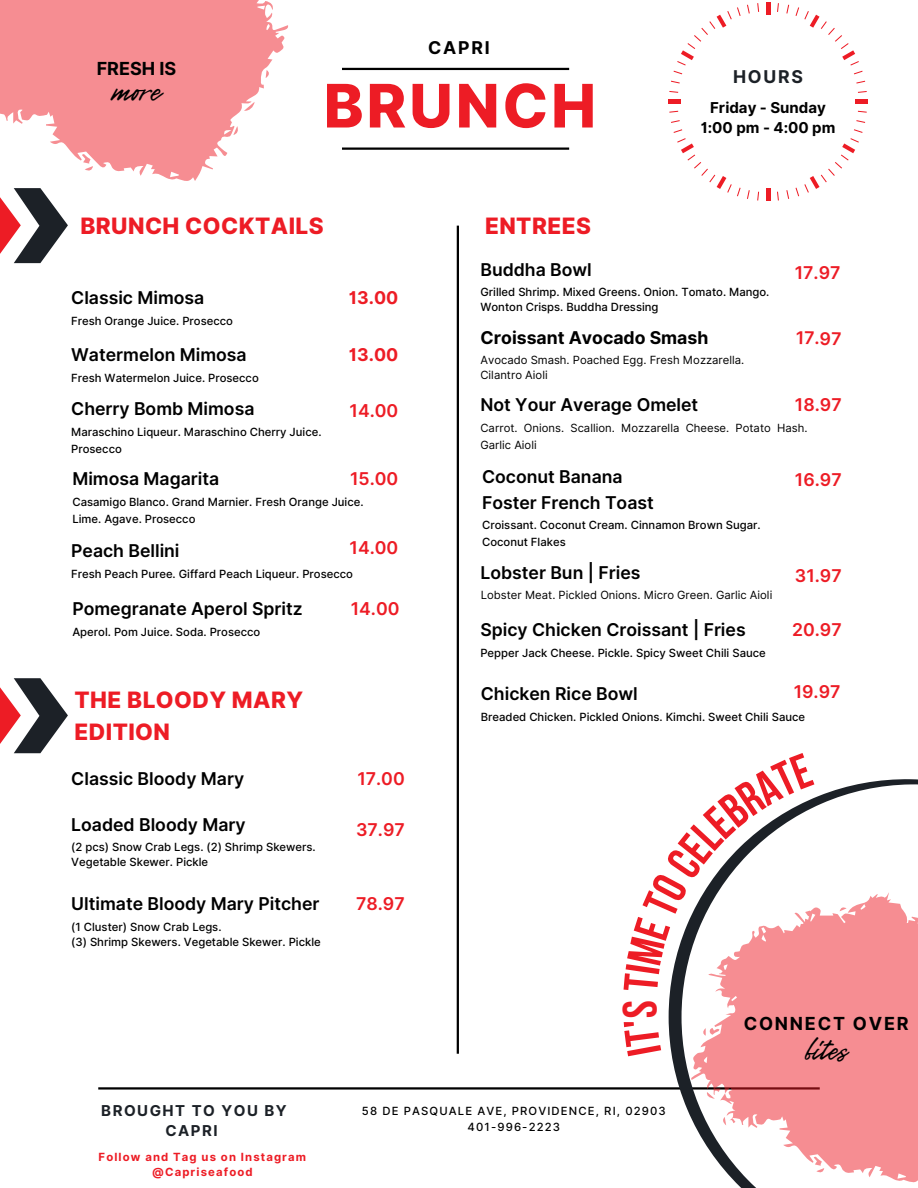
<style>
.page{position:relative;width:918px;height:1188px;background:#fff}
.page>*{position:absolute;margin:0;border:0;box-sizing:border-box;transform-origin:0 0}
.t1{font:800 60px "Inter";letter-spacing:.05em;color:#ed1c25}
.t2{font:39.45px "Gentlemens Script";color:#000}
.t3{font:39px "Gentlemens Script";color:#000}
.t4{font:800 22.5px/31.8px "Inter";letter-spacing:.02em;color:#ed1c25}
.t5{font:700 18px "Inter";letter-spacing:.1em;color:#000}
.t6{font:600 17.7px "Inter";color:#000}
.t7{font:600 17.7px "Inter";color:#ed1c25}
.t8{font:700 17.7px "Inter";color:#000}
.t9{font:700 17.7px "Inter";color:#ed1c25}
.t10{font:700 17.7px "Inter";letter-spacing:.1em;color:#1c2127}
.t11{font:700 15px "Inter";color:#000}
.t12{font:700 15px "Inter";letter-spacing:.1em;color:#1c2127}
.t13{font:500 11.25px "Inter";color:#000}
.t14{font:11.25px/17px "Inter";color:#000}
.t15{font:500 11.25px "Inter";letter-spacing:.1em;color:#000}
.t16{font:700 11.25px "Inter";letter-spacing:.1em;color:#ed1c25}
</style>
<div class="page">
<hr style="left:98px;top:1087px;width:722px;height:3px;background:#000">
<hr style="left:342px;top:148px;width:227px;height:2px;background:#000">
<hr style="left:342px;top:68px;width:227px;height:2px;background:#000">
<svg style="left:0;top:0;width:288px;height:181px;fill:#f68d92"></svg>
<svg style="left:0;top:188px;width:68px;height:75px"></svg>
<svg style="left:0;top:678px;width:68px;height:75px"></svg>
<svg style="left:757px;top:3px;width:2px;height:9px"></svg>
<svg style="left:747px;top:5px;width:3px;height:9px"></svg>
<svg style="left:671px;top:81px;width:9px;height:3px"></svg>
<svg style="left:669px;top:91px;width:9px;height:2px"></svg>
<svg style="left:669px;top:111px;width:9px;height:2px"></svg>
<svg style="left:671px;top:120px;width:9px;height:3px"></svg>
<svg style="left:747px;top:190px;width:3px;height:9px"></svg>
<svg style="left:757px;top:192px;width:2px;height:9px"></svg>
<svg style="left:777px;top:192px;width:2px;height:9px"></svg>
<svg style="left:786px;top:190px;width:3px;height:9px"></svg>
<svg style="left:856px;top:120px;width:9px;height:3px"></svg>
<svg style="left:858px;top:111px;width:9px;height:2px"></svg>
<svg style="left:858px;top:91px;width:9px;height:2px"></svg>
<svg style="left:856px;top:81px;width:9px;height:3px"></svg>
<svg style="left:786px;top:5px;width:3px;height:9px"></svg>
<svg style="left:777px;top:3px;width:2px;height:9px"></svg>
<hr style="left:766px;top:2px;width:4px;height:13px;background:#ed1c25">
<svg style="left:674px;top:7px;width:67px;height:67px"></svg>
<hr style="left:669px;top:100px;width:12px;height:4px;background:#ed1c25">
<svg style="left:674px;top:129px;width:67px;height:67px"></svg>
<hr style="left:766px;top:189px;width:4px;height:12px;background:#ed1c25">
<svg style="left:796px;top:129px;width:67px;height:67px"></svg>
<hr style="left:855px;top:100px;width:13px;height:4px;background:#ed1c25">
<svg style="left:796px;top:7px;width:67px;height:67px"></svg>
<svg style="left:669px;top:779px;width:249px;height:409px;fill:#f68d92"></svg>
<hr style="left:457px;top:226px;width:2px;height:828px;background:#000">
<svg style="left:669px;top:779px;width:145px;height:214px"></svg>
<h6 class="t5" style="left:97px;top:58px;width:81px">FRESH IS</h6>
<h6 class="t2" style="left:112px;top:66px;width:50px">more</h6>
<h6 class="t8" style="left:428px;top:37px;width:63px">CAPRI</h6>
<p class="t1" style="left:324px;top:69px;width:274px">BRUNCH</p>
<h5 class="t4" style="left:80px;top:210px;width:245px">BRUNCH COCKTAILS</h5>
<p class="t4" style="left:485px;top:209px;width:108px">ENTREES</p>
<h6 class="t10" style="left:733px;top:66px;width:71px">HOURS</h6>
<p class="t11" style="left:710px;top:98px;width:117px">Friday - Sunday</p>
<h6 class="t11" style="left:701px;top:119px;width:136px">1:00 pm - 4:00 pm</h6>
<p class="t6" style="left:71px;top:287px;width:135px">Classic Mimosa</p>
<h3 class="t9" style="left:349px;top:287px;width:51px">13.00</h3>
<h5 class="t13" style="left:71px;top:314px;width:163px">Fresh Orange Juice. Prosecco</h5>
<p class="t6" style="left:71px;top:344px;width:177px">Watermelon Mimosa</p>
<h5 class="t9" style="left:349px;top:344px;width:51px">13.00</h5>
<p class="t13" style="left:71px;top:371px;width:189px">Fresh Watermelon Juice. Prosecco</p>
<p class="t6" style="left:71px;top:398px;width:185px">Cherry Bomb Mimosa</p>
<h1 class="t7" style="left:350px;top:400px;width:50px">14.00</h1>
<h4 class="t13" style="left:71px;top:425px;width:252px">Maraschino Liqueur. Maraschino Cherry Juice.</h4>
<h4 class="t13" style="left:71px;top:442px;width:52px">Prosecco</h4>
<h6 class="t6" style="left:72px;top:468px;width:148px">Mimosa Magarita</h6>
<h6 class="t7" style="left:350px;top:468px;width:50px">15.00</h6>
<p class="t13" style="left:72px;top:495px;width:293px">Casamigo Blanco. Grand Marnier. Fresh Orange Juice.</p>
<p class="t13" style="left:72px;top:512px;width:125px">Lime. Agave. Prosecco</p>
<h6 class="t6" style="left:71px;top:540px;width:110px">Peach Bellini</h6>
<h6 class="t7" style="left:350px;top:537px;width:50px">14.00</h6>
<p class="t13" style="left:71px;top:567px;width:283px">Fresh Peach Puree. Giffard Peach Liqueur. Prosecco</p>
<p class="t6" style="left:72px;top:598px;width:232px">Pomegranate Aperol Spritz</p>
<h6 class="t7" style="left:351px;top:597px;width:50px">14.00</h6>
<h6 class="t13" style="left:72px;top:625px;width:189px">Aperol. Pom Juice. Soda. Prosecco</h6>
<h6 class="t4" style="left:74px;top:684px;width:230px">THE BLOODY MARY<br>EDITION</h6>
<h6 class="t6" style="left:71px;top:768px;width:174px">Classic Bloody Mary</h6>
<h6 class="t7" style="left:357px;top:768px;width:49px">17.00</h6>
<p class="t6" style="left:71px;top:813px;width:176px">Loaded Bloody Mary</p>
<p class="t13" style="left:71px;top:840px;width:246px">(2 pcs) Snow Crab Legs. (2) Shrimp Skewers.</p>
<h6 class="t13" style="left:71px;top:855px;width:139px">Vegetable Skewer. Pickle</h6>
<h6 class="t6" style="left:71px;top:893px;width:250px">Ultimate Bloody Mary Pitcher</h6>
<p class="t13" style="left:71px;top:920px;width:152px">(1 Cluster) Snow Crab Legs.</p>
<h2 class="t13" style="left:71px;top:935px;width:251px">(3) Shrimp Skewers. Vegetable Skewer. Pickle</h2>
<h6 class="t7" style="left:356px;top:819px;width:50px">37.97</h6>
<p class="t7" style="left:356px;top:893px;width:50px">78.97</p>
<h6 class="t6" style="left:480px;top:258px;width:113px">Buddha Bowl</h6>
<h6 class="t7" style="left:795px;top:262px;width:47px">17.97</h6>
<p class="t13" style="left:480px;top:285px;width:291px">Grilled Shrimp. Mixed Greens. Onion. Tomato. Mango.</p>
<p class="t13" style="left:480px;top:300px;width:180px">Wonton Crisps. Buddha Dressing</p>
<p class="t8" style="left:480px;top:327px;width:229px">Croissant Avocado Smash</p>
<h6 class="t7" style="left:796px;top:327px;width:47px;rotate:1deg">17.97</h6>
<p class="t14" style="left:480px;top:351px;width:265px">Avocado Smash. Poached Egg. Fresh Mozzarella.</p>
<p class="t14" style="left:480px;top:367px;width:69px">Cilantro Aioli</p>
<h6 class="t6" style="left:480px;top:394px;width:219px">Not Your Average Omelet</h6>
<h6 class="t7" style="left:795px;top:394px;width:48px">18.97</h6>
<p class="t14" style="left:480px;top:420px;width:329px">Carrot. Onions. Scallion. Mozzarella Cheese. Potato Hash.<br>Garlic Aioli</p>
<h6 class="t6" style="left:482px;top:466px;width:142px">Coconut Banana</h6>
<h6 class="t7" style="left:795px;top:469px;width:48px">16.97</h6>
<h6 class="t6" style="left:482px;top:492px;width:173px">Foster French Toast</h6>
<p class="t13" style="left:482px;top:518px;width:280px">Croissant. Coconut Cream. Cinnamon Brown Sugar.</p>
<p class="t13" style="left:482px;top:535px;width:85px">Coconut Flakes</p>
<h6 class="t6" style="left:480px;top:562px;width:162px">Lobster Bun | Fries</h6>
<h6 class="t14" style="left:481px;top:587px;width:293px">Lobster Meat. Pickled Onions. Micro Green. Garlic Aioli</h6>
<p class="t6" style="left:480px;top:619px;width:267px">Spicy Chicken Croissant | Fries</p>
<h4 class="t13" style="left:480px;top:646px;width:287px">Pepper Jack Cheese. Pickle. Spicy Sweet Chili Sauce</h4>
<p class="t7" style="left:795px;top:565px;width:48px">31.97</p>
<h6 class="t7" style="left:792px;top:619px;width:51px">20.97</h6>
<p class="t6" style="left:481px;top:683px;width:159px">Chicken Rice Bowl</p>
<h6 class="t7" style="left:794px;top:681px;width:48px">19.97</h6>
<p class="t13" style="left:481px;top:710px;width:326px">Breaded Chicken. Pickled Onions. Kimchi. Sweet Chili Sauce</p>
<p class="t5" style="left:744px;top:1013px;width:167px">CONNECT OVER</p>
<h6 class="t3" style="left:806px;top:1025px;width:43px">bites</h6>
<h6 class="t12" style="left:101px;top:1102px;width:187px">BROUGHT TO YOU BY</h6>
<h6 class="t12" style="left:165px;top:1122px;width:54px">CAPRI</h6>
<p class="t16" style="left:99px;top:1150px;width:209px">Follow and Tag us on Instagram</p>
<p class="t16" style="left:152px;top:1165px;width:102px">@Capriseafood</p>
<p class="t15" style="left:362px;top:1105px;width:305px">58 DE PASQUALE AVE, PROVIDENCE, RI, 02903</p>
<p class="t15" style="left:468px;top:1120px;width:94px">401-996-2223</p>
</div>
